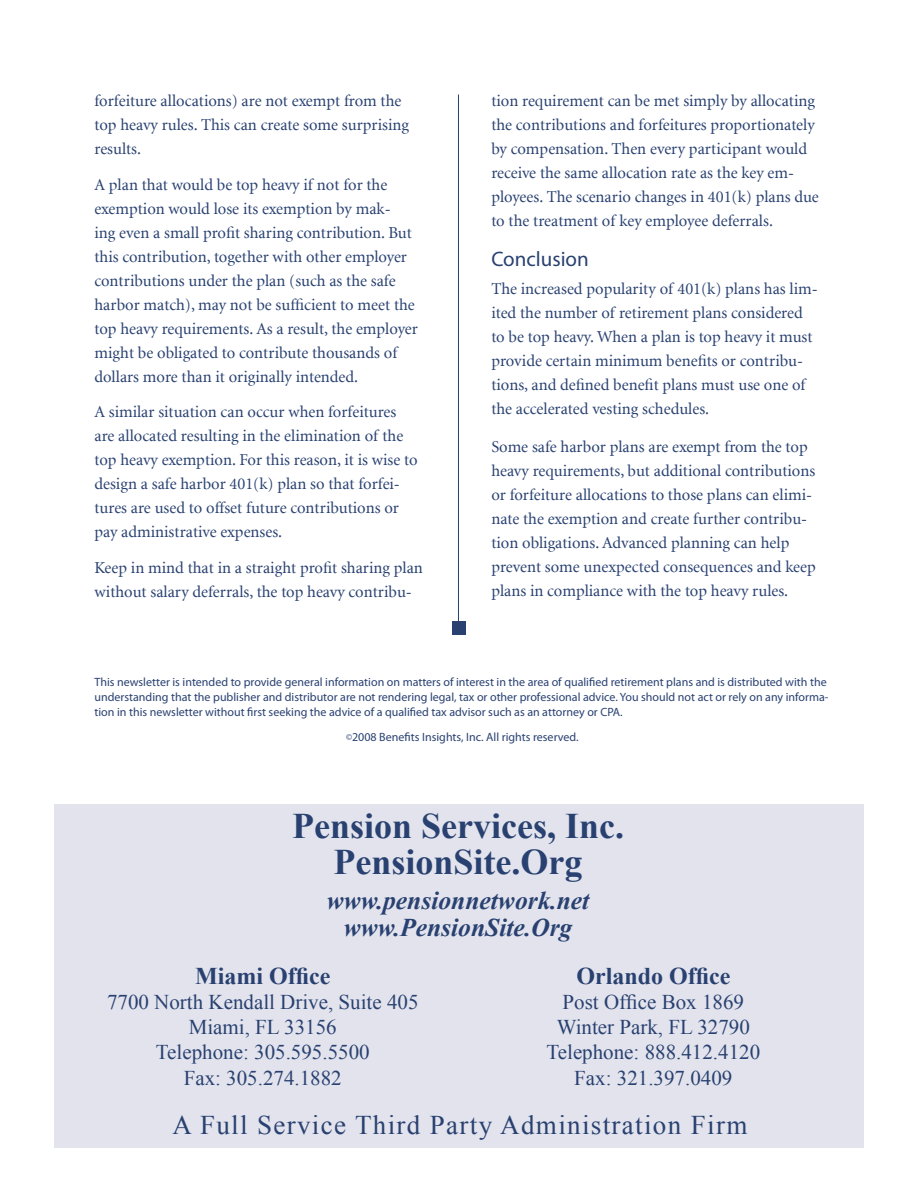
<style>
.page{position:relative;width:918px;height:1188px;background:#fff}
.page>*{position:absolute;margin:0;border:0;box-sizing:border-box;transform-origin:0 0}
.t1{font:700 36px/36px "Times New Roman";color:#294171;text-align:center}
.t2{font:27px "Times New Roman";letter-spacing:.05em;color:#294171}
.t3{font:italic 700 25.5px/27px "Times New Roman";color:#294171;text-align:center}
.t4{font:700 24px "Times New Roman";color:#294171}
.t5{font:21px/25.2px "Times New Roman";color:#294171;text-align:center}
.t6{font:21px "Myriad Pro";color:#294171}
.t7{font:16.5px/24px "Minion";color:#294171}
.t8{font:12px/15px "Myriad Pro";color:#294171}
.s1{font-size:9px}
</style>
<div class="page">
<hr style="left:458px;top:95px;width:1px;height:537px;background:#294171">
<div style="left:452px;top:622px;width:13px;height:13px;background:#294171"></div>
<div style="left:54px;top:804px;width:810px;height:344px;background:#e2e3ec"></div>
<p class="t7" style="left:94px;top:90px;width:316px">forfeiture allocations) are not exempt from the top heavy rules. This can create some surprising results.</p>
<p class="t7" style="left:94px;top:173px;width:325px">A plan that would be top heavy if not for the exemption would lose its exemption by mak-<br>ing even a small profit sharing contribution. But this contribution, together with other employer contributions under the plan (such as the safe harbor match), may not be sufficient to meet the top heavy requirements. As a result, the employer might be obligated to contribute thousands of dollars more than it originally intended.</p>
<p class="t7" style="left:94px;top:400px;width:325px">A similar situation can occur when forfeitures are allocated resulting in the elimination of the top heavy exemption. For this reason, it is wise to design a safe harbor 401(k) plan so that forfei&shy;tures are used to offset future contributions or pay administrative expenses.</p>
<p class="t7" style="left:94px;top:556px;width:330px">Keep in mind that in a straight profit sharing plan without salary deferrals, the top heavy contribu-</p>
<p class="t7" style="left:491px;top:90px;width:329px">tion requirement can be met simply by allocating the contributions and forfeitures proportionately by compensation. Then every participant would receive the same allocation rate as the key em&shy;ployees. The scenario changes in 401(k) plans due to the treatment of key employee deferrals.</p>
<p class="t6" style="left:491px;top:248px;width:99px">Conclusion</p>
<p class="t7" style="left:491px;top:277px;width:328px">The increased popularity of 401(k) plans has lim&shy;ited the number of retirement plans considered to be top heavy. When a plan is top heavy it must provide certain minimum benefits or contribu&shy;tions, and defined benefit plans must use one of the accelerated vesting schedules.</p>
<p class="t7" style="left:491px;top:435px;width:326px">Some safe harbor plans are exempt from the top heavy requirements, but additional contributions or forfeiture allocations to those plans can elimi&shy;nate the exemption and create further contribu&shy;tion obligations. Advanced planning can help prevent some unexpected consequences and keep plans in compliance with the top heavy rules.</p>
<p class="t8" style="left:94px;top:674px;width:736px">This newsletter is intended to provide general information on matters of interest in the area of qualified retirement plans and is distributed with the understanding that the publisher and distributor are not rendering legal, tax or other professional advice. You should not act or rely on any informa&shy;tion in this newsletter without first seeking the advice of a qualified tax advisor such as an attorney or CPA.</p>
<p class="t8" style="left:346px;top:730px;width:234px"><span class="s1">©</span>2008 Benefits Insights, Inc. All rights reserved.</p>
<h1 class="t1" style="left:292px;top:807px;width:333px">Pension Services, Inc.<br>PensionSite.Org</h1>
<h3 class="t3" style="left:327px;top:886px;width:264px">www.pensionnetwork.net www.PensionSite.Org</h3>
<h3 class="t4" style="left:195px;top:959px;width:137px">Miami Office</h3>
<p class="t5" style="left:107px;top:989px;width:313px">7700 North Kendall Drive, Suite 405<br>Miami, FL 33156<br>Telephone: 305.595.5500<br>Fax: 305.274.1882</p>
<h3 class="t4" style="left:576px;top:959px;width:156px">Orlando Office</h3>
<p class="t5" style="left:546px;top:989px;width:215px">Post Office Box 1869<br>Winter Park, FL 32790<br>Telephone: 888.412.4120<br>Fax: 321.397.0409</p>
<h2 class="t2" style="left:173px;top:1107px;width:576px">A Full Service Third Party Administration Firm</h2>
</div>
